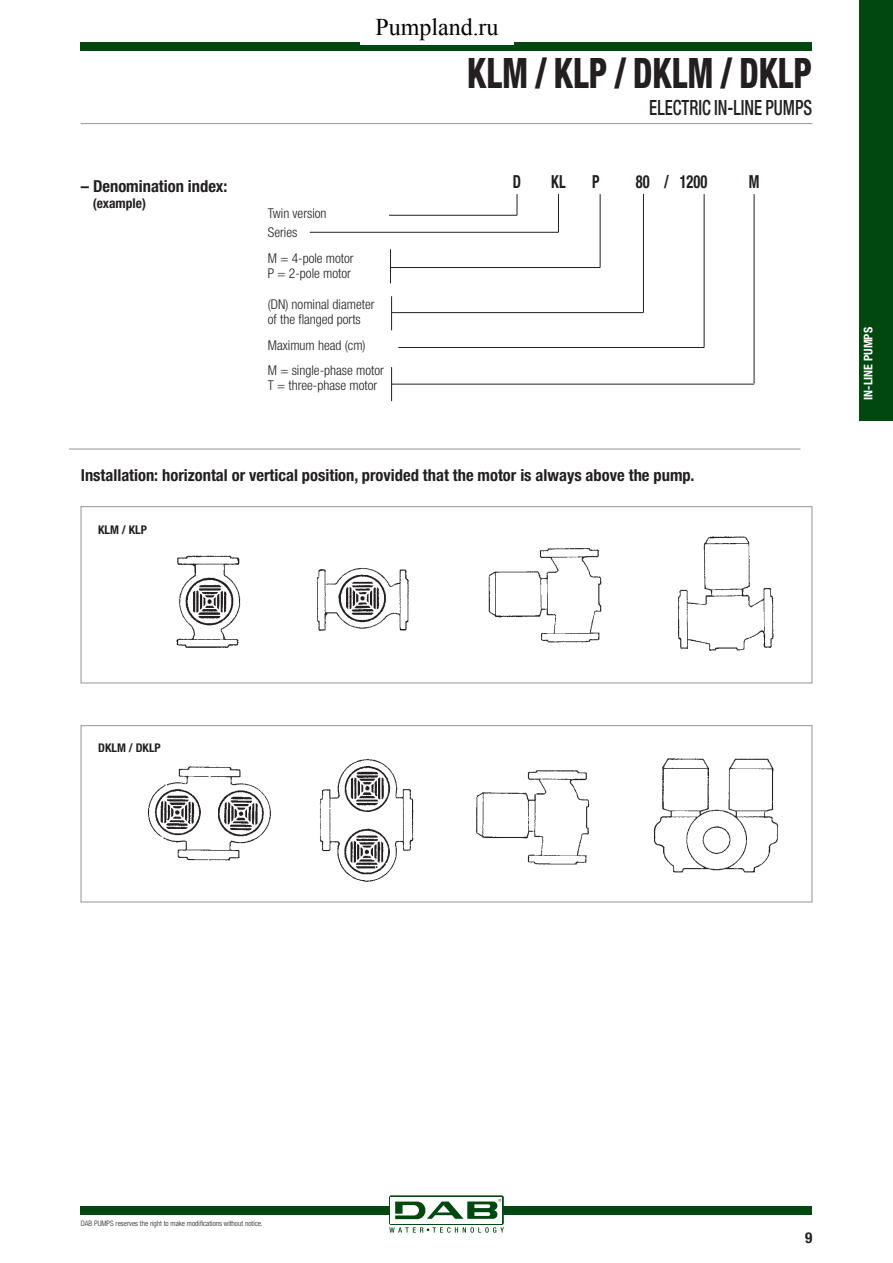
<style>
.page{position:relative;width:893px;height:1263px;background:#fff}
.page>*{position:absolute;margin:0;border:0;box-sizing:border-box;transform-origin:0 0}
.t1{font:800 condensed 42px "Helvetica Neue LT";color:#231f20;scale:.8 1}
.t2{font:24px "Times New Roman";color:#000}
.t3{font:500 condensed 21px "Helvetica Neue LT";color:#231f20;scale:.8 1}
.t4{font:700 condensed 18px "Helvetica Neue LT";color:#231f20;scale:.8 1}
.t5{font:700 condensed 16.5px "Helvetica Neue LT";color:#231f20}
.t6{font:700 condensed 15px "Helvetica Neue LT";color:#231f20}
.t7{font:300 condensed 13.5px/15px "Helvetica Neue LT";color:#231f20}
.t8{font:700 condensed 13.5px "Helvetica Neue LT";color:#231f20}
.t9{font:700 condensed 12px "Helvetica Neue LT";color:#231f20}
.t10{font:700 condensed 12px "Helvetica Neue LT";color:#fff}
.t11{font:300 condensed 7.5px "Helvetica Neue LT";color:#231f20}
</style>
<div class="page">
<div style="left:81px;top:43px;width:731px;height:8px;background:#004710"></div>
<div style="left:81px;top:1206px;width:731px;height:9px;background:#004710"></div>
<div style="left:389px;top:1195px;width:115px;height:30px;background:linear-gradient(to right,#fff,#fff);border-radius:2px"></div>
<div style="left:391px;top:1197px;width:111px;height:26px;background:#fff"></div>
<svg style="left:389px;top:1227px;width:115px;height:6px"></svg>
<svg style="left:395px;top:1199px;width:106px;height:20px"></svg>
<div style="left:859px;top:0;width:34px;height:421px;background:#004710"></div>
<hr style="left:69px;top:449px;width:731px;height:1px;background:#939598">
<hr style="left:310px;top:232px;width:248px;height:1px;background:#231f20">
<hr style="left:558px;top:194px;width:1px;height:38px;background:#231f20">
<hr style="left:389px;top:215px;width:128px;height:1px;background:#231f20">
<svg style="left:517px;top:194px;width:1px;height:21px"></svg>
<hr style="left:391px;top:267px;width:209px;height:1px;background:#231f20">
<hr style="left:600px;top:194px;width:1px;height:73px;background:#231f20">
<hr style="left:398px;top:347px;width:306px;height:1px;background:#231f20">
<hr style="left:704px;top:194px;width:1px;height:153px;background:#231f20">
<hr style="left:392px;top:384px;width:362px;height:1px;background:#231f20">
<hr style="left:754px;top:194px;width:1px;height:189px;background:#231f20">
<hr style="left:390px;top:249px;width:1px;height:34px;background:#231f20">
<hr style="left:392px;top:312px;width:251px;height:1px;background:#231f20">
<hr style="left:643px;top:194px;width:1px;height:119px;background:#231f20">
<hr style="left:391px;top:296px;width:1px;height:34px;background:#231f20">
<hr style="left:391px;top:367px;width:1px;height:34px;background:#231f20">
<div style="left:81px;top:506px;width:731px;height:177px;border:1px solid #939598"></div>
<div style="left:81px;top:725px;width:731px;height:177px;border:1px solid #939598"></div>
<img style="left:678px;top:536px;width:96px;height:115px">
<img style="left:488px;top:548px;width:114px;height:95px">
<img style="left:317px;top:567px;width:92px;height:64px">
<img style="left:176px;top:555px;width:65px;height:93px">
<img style="left:653px;top:758px;width:126px;height:115px">
<img style="left:476px;top:770px;width:114px;height:95px">
<img style="left:319px;top:759px;width:95px;height:123px">
<img style="left:148px;top:766px;width:123px;height:95px">
<hr style="left:81px;top:123px;width:731px;height:1px;background:#939598">
<div style="left:360px;top:12px;width:154px;height:32px;background:#fff"></div>
<h2 class="t2" style="left:375px;top:15px;width:125px">Pumpland.ru</h2>
<p class="t5" style="left:81px;top:176px;width:148px">– Denomination index:</p>
<p class="t8" style="left:93px;top:195px;width:55px">(example)</p>
<p class="t7" style="left:268px;top:203px;width:60px;line-height:19.5px">Twin version<br>Series</p>
<p class="t7" style="left:268px;top:250px;width:87px">M = 4-pole motor<br>P = 2-pole motor</p>
<p class="t7" style="left:268px;top:297px;width:108px">(DN) nominal diameter of the flanged ports</p>
<p class="t7" style="left:268px;top:332px;width:118px;line-height:25.5px">Maximum head (cm)<br>M = single-phase motor</p>
<p class="t7" style="left:268px;top:378px;width:111px">T = three-phase motor</p>
<h1 class="t1" style="left:467px;top:48px;width:433px">KLM / KLP / DKLM / DKLP</h1>
<h3 class="t3" style="left:649px;top:95px;width:205px">ELECTRIC IN-LINE PUMPS</h3>
<h3 class="t4" style="left:513px;top:170px;width:12px">D</h3>
<h3 class="t4" style="left:551px;top:170px;width:20px">KL</h3>
<h3 class="t4" style="left:592px;top:170px;width:11px">P</h3>
<h3 class="t4" style="left:636px;top:170px;width:91px">80 / 1200</h3>
<h3 class="t4" style="left:749px;top:170px;width:15px">M</h3>
<p class="t5" style="left:81px;top:465px;width:615px">Installation: horizontal or vertical position, provided that the motor is always above the pump.</p>
<p class="t9" style="left:98px;top:522px;width:50px">KLM / KLP</p>
<p class="t10" style="left:861px;top:400px;width:74px;rotate:-90deg">IN-LINE PUMPS</p>
<p class="t9" style="left:98px;top:740px;width:64px">DKLM / DKLP</p>
<p class="t11" style="left:81px;top:1219px;width:183px">DAB PUMPS reserves the right to make modifications without notice.</p>
<p class="t6" style="left:805px;top:1228px;width:9px">9</p>
</div>
